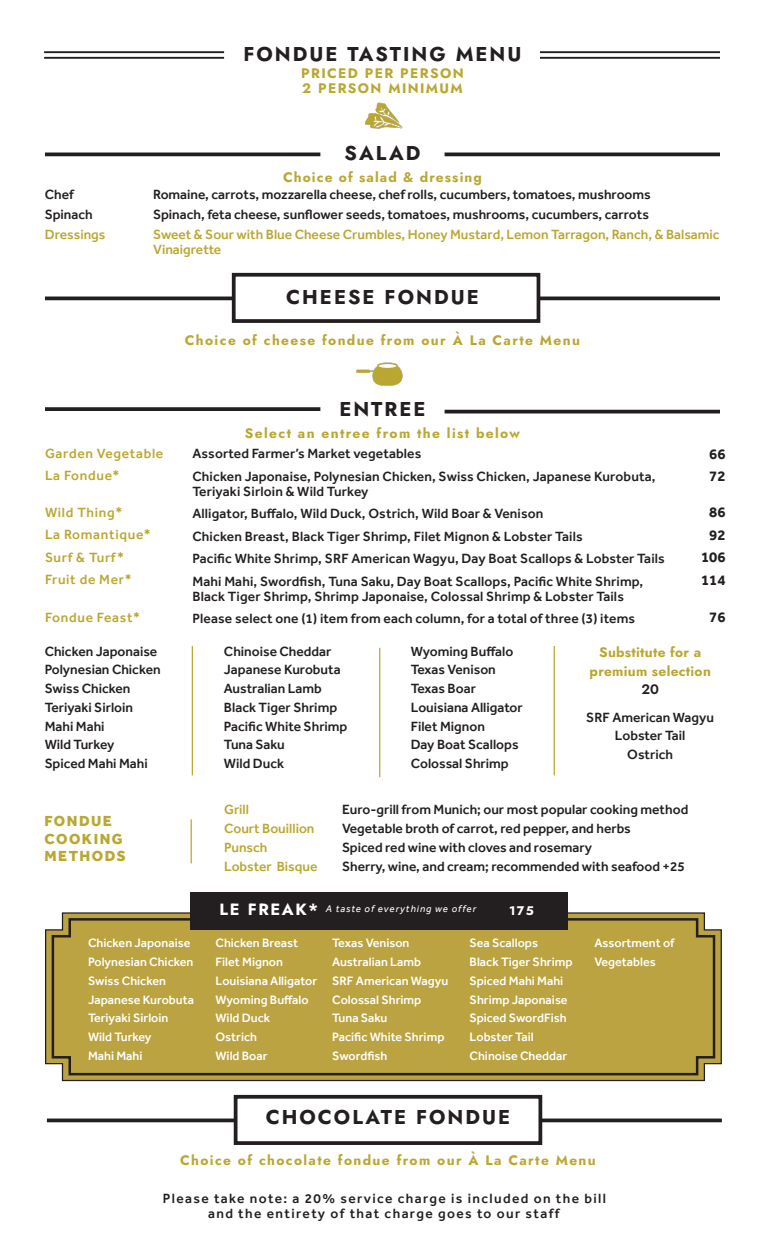
<style>
.page{position:relative;width:765px;height:1260px;background:#fff}
.page>*{position:absolute;margin:0;border:0;box-sizing:border-box;transform-origin:0 0}
.t1{font:20px "Jost";letter-spacing:.1em;color:#231f20}
.t2{font:16.25px "Jost";letter-spacing:.1em;color:#fff}
.t3{font:800 15px "Effra";letter-spacing:.1em;color:#baa731}
.t4{font:700 15px "Effra";color:#231f20}
.t5{font:500 13.75px/15px "Effra";color:#231f20}
.t6{font:13.75px "Jost";letter-spacing:.1em;color:#baa731}
.t7{font:500 13.75px/15px "Effra";color:#baa731}
.t8{font:500 13.75px "Effra";letter-spacing:.1em;color:#231f20}
.t9{font:500 13.75px "Effra";letter-spacing:.05em;color:#baa731}
.t10{font:13.75px/18.8px "Jost";letter-spacing:.02em;color:#baa731;text-align:center}
.t11{font:13.75px "Jost";letter-spacing:.08em;color:#baa731}
.t12{font:13.75px "Jost";color:#231f20}
.t13{font:500 12.5px "Effra";color:#fff}
.t14{font:12.5px "Jost";color:#fff}
.t15{font:italic 10px "Effra";letter-spacing:.1em;color:#fff}
</style>
<div class="page">
<hr style="left:45px;top:153px;width:275px;height:3px;background:#231f20">
<svg style="left:45px;top:407px;width:275px;height:4px"></svg>
<hr style="left:45px;top:297px;width:188px;height:3px;background:#231f20">
<hr style="left:47px;top:1119px;width:188px;height:3px;background:#231f20">
<hr style="left:445px;top:153px;width:275px;height:3px;background:#231f20">
<hr style="left:445px;top:410px;width:275px;height:3px;background:#231f20">
<hr style="left:539px;top:297px;width:181px;height:3px;background:#231f20">
<hr style="left:541px;top:1119px;width:181px;height:3px;background:#231f20">
<div style="left:232px;top:273px;width:308px;height:50px;border:4px solid #231f20"></div>
<div style="left:234px;top:1095px;width:308px;height:50px;border:4px solid #231f20"></div>
<svg style="left:45px;top:912px;width:677px;height:170px;background:#a3955d"></svg>
<div style="left:50px;top:917px;width:667px;height:160px;background:#baa340"></div>
<div style="left:190px;top:892px;width:378px;height:38px;background:#231f20"></div>
<img style="left:365px;top:102px;width:38px;height:27px">
<img style="left:356px;top:362px;width:47px;height:24px">
<hr style="left:192px;top:646px;width:1px;height:129px;background:#baa731">
<hr style="left:191px;top:819px;width:1px;height:44px;background:#baa731">
<hr style="left:379px;top:648px;width:1px;height:129px;background:#baa731">
<hr style="left:44px;top:51px;width:180px;height:2px;background:#231f20">
<hr style="left:44px;top:57px;width:180px;height:2px;background:#231f20">
<hr style="left:540px;top:51px;width:180px;height:2px;background:#231f20">
<hr style="left:540px;top:57px;width:180px;height:2px;background:#231f20">
<hr style="left:554px;top:646px;width:1px;height:129px;background:#baa731">
<p class="t1" style="left:243px;top:40px;width:280px">FONDUE TASTING MENU</p>
<p class="t6" style="left:301px;top:64px;width:164px">PRICED PER PERSON</p>
<p class="t6" style="left:302px;top:79px;width:162px">2 PERSON MINIMUM</p>
<p class="t5" style="left:45px;top:187px;width:30px">Chef</p>
<p class="t5" style="left:45px;top:207px;width:49px">Spinach</p>
<p class="t7" style="left:45px;top:227px;width:62px">Dressings</p>
<p class="t1" style="left:345px;top:139px;width:77px">SALAD</p>
<p class="t11" style="left:283px;top:168px;width:200px">Choice of salad &amp; dressing</p>
<p class="t5" style="left:153px;top:187px;width:499px">Romaine, carrots, mozzarella cheese, chef rolls, cucumbers, tomatoes, mushrooms</p>
<p class="t5" style="left:153px;top:207px;width:497px">Spinach, feta cheese, sunflower seeds, tomatoes, mushrooms, cucumbers, carrots</p>
<p class="t7" style="left:153px;top:227px;width:568px">Sweet &amp; Sour with Blue Cheese Crumbles, Honey Mustard, Lemon Tarragon, Ranch, &amp; Balsamic<br>Vinaigrette</p>
<p class="t1" style="left:286px;top:283px;width:194px">CHEESE FONDUE</p>
<p class="t6" style="left:185px;top:331px;width:397px">Choice of cheese fondue from our À La Carte Menu</p>
<p class="t1" style="left:339px;top:395px;width:88px">ENTREE</p>
<p class="t6" style="left:245px;top:424px;width:277px">Select an entree from the list below</p>
<p class="t9" style="left:45px;top:445px;width:120px">Garden Vegetable</p>
<p class="t9" style="left:45px;top:468px;width:76px">La Fondue*</p>
<p class="t9" style="left:45px;top:504px;width:79px">Wild Thing*</p>
<p class="t9" style="left:45px;top:526px;width:107px">La Romantique*</p>
<p class="t9" style="left:45px;top:549px;width:81px">Surf &amp; Turf*</p>
<p class="t9" style="left:45px;top:571px;width:88px">Fruit de Mer*</p>
<p class="t9" style="left:45px;top:609px;width:96px">Fondue Feast*</p>
<p class="t5" style="left:45px;top:642px;width:117px;line-height:18.8px">Chicken Japonaise<br>Polynesian Chicken</p>
<p class="t5" style="left:45px;top:681px;width:87px">Swiss Chicken</p>
<p class="t5" style="left:45px;top:700px;width:90px">Teriyaki Sirloin</p>
<p class="t5" style="left:45px;top:718px;width:61px">Mahi Mahi</p>
<p class="t5" style="left:45px;top:737px;width:71px">Wild Turkey</p>
<p class="t5" style="left:45px;top:756px;width:105px">Spiced Mahi Mahi</p>
<p class="t3" style="left:45px;top:812px;width:69px">FONDUE</p>
<p class="t3" style="left:45px;top:830px;width:80px">COOKING</p>
<p class="t3" style="left:45px;top:847px;width:83px">METHODS</p>
<p class="t5" style="left:192px;top:446px;width:230px">Assorted Farmer’s Market vegetables</p>
<p class="t5" style="left:192px;top:469px;width:465px">Chicken Japonaise, Polynesian Chicken, Swiss Chicken, Japanese Kurobuta,<br>Teriyaki Sirloin &amp; Wild Turkey</p>
<p class="t5" style="left:192px;top:506px;width:353px">Alligator, Buffalo, Wild Duck, Ostrich, Wild Boar &amp; Venison</p>
<p class="t5" style="left:192px;top:529px;width:392px">Chicken Breast, Black Tiger Shrimp, Filet Mignon &amp; Lobster Tails</p>
<p class="t5" style="left:192px;top:551px;width:474px">Pacific White Shrimp, SRF American Wagyu, Day Boat Scallops &amp; Lobster Tails</p>
<p class="t5" style="left:192px;top:574px;width:452px">Mahi Mahi, Swordfish, Tuna Saku, Day Boat Scallops, Pacific White Shrimp,<br>Black Tiger Shrimp, Shrimp Japonaise, Colossal Shrimp &amp; Lobster Tails</p>
<p class="t5" style="left:192px;top:611px;width:444px">Please select one (1) item from each column, for a total of three (3) items</p>
<p class="t4" style="left:709px;top:445px;width:18px">66</p>
<p class="t4" style="left:709px;top:467px;width:18px">72</p>
<p class="t4" style="left:709px;top:503px;width:18px">86</p>
<p class="t4" style="left:709px;top:526px;width:18px">92</p>
<p class="t4" style="left:701px;top:548px;width:26px">106</p>
<p class="t4" style="left:701px;top:571px;width:26px">114</p>
<p class="t4" style="left:709px;top:608px;width:18px">76</p>
<p class="t5" style="left:224px;top:643px;width:109px">Chinoise Cheddar</p>
<p class="t5" style="left:224px;top:662px;width:118px">Japanese Kurobuta</p>
<p class="t5" style="left:224px;top:681px;width:99px">Australian Lamb</p>
<p class="t5" style="left:224px;top:700px;width:115px">Black Tiger Shrimp</p>
<p class="t5" style="left:224px;top:718px;width:125px">Pacific White Shrimp</p>
<p class="t5" style="left:224px;top:737px;width:62px">Tuna Saku</p>
<p class="t5" style="left:224px;top:756px;width:62px">Wild Duck</p>
<p class="t5" style="left:411px;top:643px;width:104px">Wyoming Buffalo</p>
<p class="t5" style="left:411px;top:662px;width:87px">Texas Venison</p>
<p class="t5" style="left:411px;top:681px;width:67px">Texas Boar</p>
<p class="t5" style="left:411px;top:700px;width:114px">Louisiana Alligator</p>
<p class="t5" style="left:411px;top:718px;width:76px">Filet Mignon</p>
<p class="t5" style="left:411px;top:737px;width:109px">Day Boat Scallops</p>
<p class="t5" style="left:411px;top:756px;width:100px">Colossal Shrimp</p>
<p class="t10" style="left:590px;top:643px;width:123px">Substitute for a premium selection</p>
<p class="t12" style="left:642px;top:680px;width:19px">20</p>
<p class="t5" style="left:586px;top:709px;width:129px">SRF American Wagyu</p>
<p class="t5" style="left:615px;top:728px;width:72px">Lobster Tail</p>
<p class="t5" style="left:627px;top:747px;width:47px">Ostrich</p>
<p class="t7" style="left:224px;top:802px;width:26px">Grill</p>
<p class="t7" style="left:224px;top:819px;width:92px;line-height:18.8px">Court Bouillion<br>Punsch</p>
<p class="t7" style="left:224px;top:859px;width:95px">Lobster Bisque</p>
<p class="t5" style="left:342px;top:802px;width:348px">Euro-grill from Munich; our most popular cooking method</p>
<p class="t5" style="left:342px;top:821px;width:290px">Vegetable broth of carrot, red pepper, and herbs</p>
<p class="t5" style="left:342px;top:840px;width:252px">Spiced red wine with cloves and rosemary</p>
<p class="t5" style="left:342px;top:858px;width:345px">Sherry, wine, and cream; recommended with seafood +25</p>
<p class="t2" style="left:220px;top:898px;width:100px">LE FREAK*</p>
<p class="t14" style="left:509px;top:902px;width:26px">175</p>
<p class="t15" style="left:326px;top:903px;width:152px">A taste of everything we offer</p>
<p class="t13" style="left:88px;top:936px;width:104px">Chicken Japonaise</p>
<p class="t13" style="left:88px;top:954px;width:107px">Polynesian Chicken</p>
<p class="t13" style="left:88px;top:973px;width:80px">Swiss Chicken</p>
<p class="t13" style="left:88px;top:992px;width:108px">Japanese Kurobuta</p>
<p class="t13" style="left:88px;top:1011px;width:82px">Teriyaki Sirloin</p>
<p class="t13" style="left:88px;top:1029px;width:65px">Wild Turkey</p>
<p class="t13" style="left:88px;top:1048px;width:56px">Mahi Mahi</p>
<p class="t13" style="left:216px;top:936px;width:84px">Chicken Breast</p>
<p class="t13" style="left:216px;top:954px;width:69px">Filet Mignon</p>
<p class="t13" style="left:216px;top:973px;width:103px">Louisiana Alligator</p>
<p class="t13" style="left:216px;top:992px;width:95px">Wyoming Buffalo</p>
<p class="t13" style="left:216px;top:1011px;width:56px">Wild Duck</p>
<p class="t13" style="left:216px;top:1029px;width:43px">Ostrich</p>
<p class="t13" style="left:216px;top:1048px;width:54px">Wild Boar</p>
<p class="t13" style="left:332px;top:936px;width:79px">Texas Venison</p>
<p class="t13" style="left:332px;top:954px;width:90px">Australian Lamb</p>
<p class="t13" style="left:332px;top:973px;width:118px">SRF American Wagyu</p>
<p class="t13" style="left:332px;top:992px;width:91px">Colossal Shrimp</p>
<p class="t13" style="left:332px;top:1011px;width:57px">Tuna Saku</p>
<p class="t13" style="left:332px;top:1029px;width:114px">Pacific White Shrimp</p>
<p class="t13" style="left:332px;top:1048px;width:57px">Swordfish</p>
<p class="t13" style="left:470px;top:936px;width:70px">Sea Scallops</p>
<p class="t13" style="left:470px;top:954px;width:104px">Black Tiger Shrimp</p>
<p class="t13" style="left:470px;top:973px;width:95px">Spiced Mahi Mahi</p>
<p class="t13" style="left:470px;top:992px;width:100px">Shrimp Japonaise</p>
<p class="t13" style="left:470px;top:1011px;width:99px">Spiced SwordFish</p>
<p class="t13" style="left:470px;top:1029px;width:66px">Lobster Tail</p>
<p class="t13" style="left:470px;top:1048px;width:99px">Chinoise Cheddar</p>
<p class="t13" style="left:594px;top:936px;width:82px">Assortment of</p>
<p class="t13" style="left:594px;top:954px;width:63px">Vegetables</p>
<p class="t1" style="left:266px;top:1103px;width:246px">CHOCOLATE FONDUE</p>
<p class="t6" style="left:180px;top:1151px;width:417px">Choice of chocolate fondue from our À La Carte Menu</p>
<p class="t8" style="left:163px;top:1190px;width:445px">Please take note: a 20% service charge is included on the bill</p>
<p class="t8" style="left:208px;top:1205px;width:353px">and the entirety of that charge goes to our staff</p>
</div>
